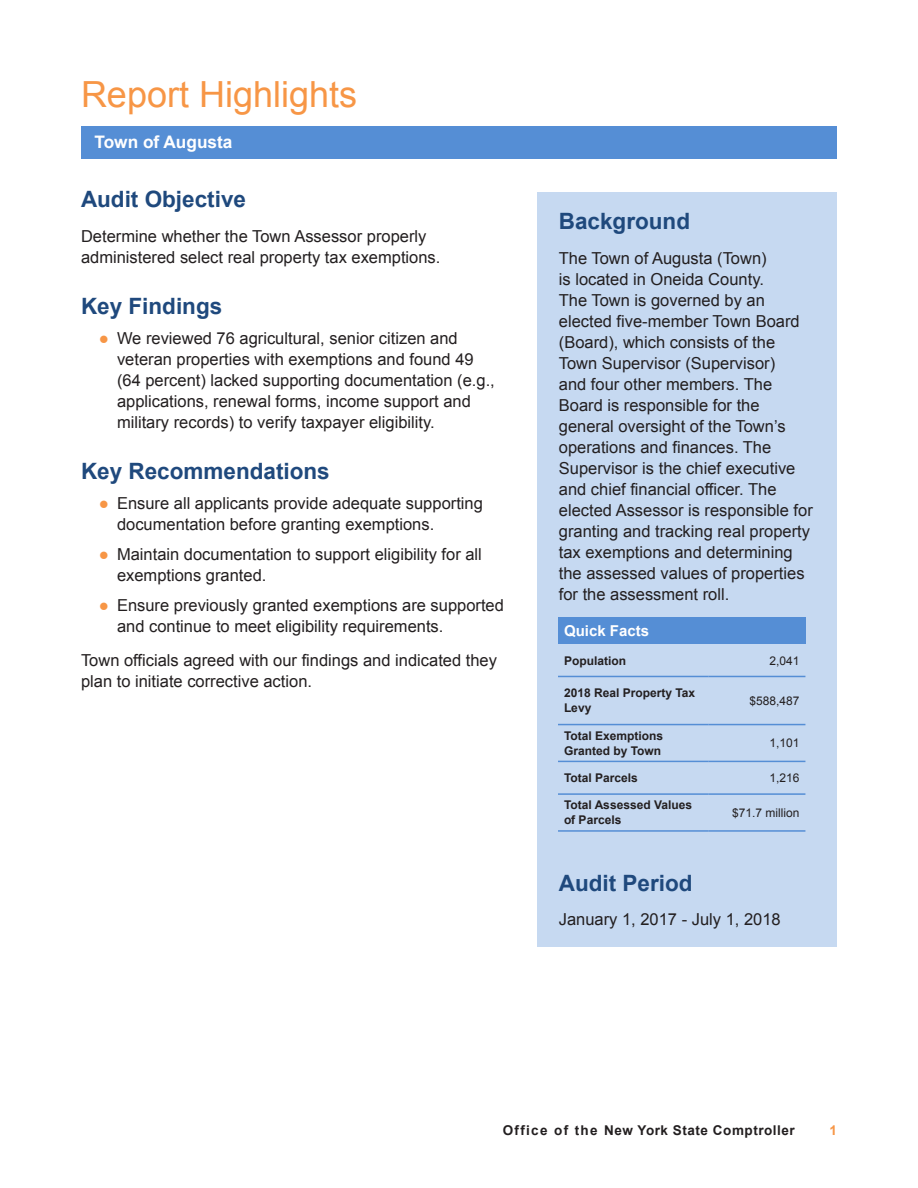
<style>
.page{position:relative;width:918px;height:1188px;background:#fff}
.page>*{position:absolute;margin:0;border:0;box-sizing:border-box;transform-origin:0 0}
.Section_Heads{font:36px "Arial";color:#f79646}
._2_Subheads{font:700 22.5px "Arial";color:#1f497d}
.t1{font:700 17.25px "Arial";color:#fff}
.Body_Text{font:16.5px/21px "Arial";color:#231f20}
.Footnotes{font:700 15px "Arial";color:#fff}
.t2{font:700 13.5px "Arial";letter-spacing:.04em;color:#231f20}
.t3{font:700 13.5px "Arial";color:#f79646}
.Footnotes-2{font:700 12px/15px "Arial";color:#231f20}
.Footnotes-3{font:12px "Arial";color:#231f20}
.s1{color:#f79646}
</style>
<div class="page">
<hr style="left:81px;top:126px;width:756px;height:3px;background:#558ed5">
<div style="left:538px;top:192px;width:299px;height:754px;background:#c6d9f1"></div>
<div style="left:81px;top:128px;width:756px;height:31px;background:#558ed5"></div>
<div style="left:558px;top:617px;width:247px;height:27px;background:#558ed5"></div>
<hr style="left:558px;top:676px;width:150px;height:1px;background:#558ed5">
<hr style="left:708px;top:676px;width:97px;height:1px;background:#558ed5">
<hr style="left:558px;top:724px;width:150px;height:1px;background:#558ed5">
<hr style="left:708px;top:724px;width:97px;height:1px;background:#558ed5">
<hr style="left:558px;top:761px;width:150px;height:1px;background:#558ed5">
<hr style="left:708px;top:761px;width:97px;height:1px;background:#558ed5">
<hr style="left:558px;top:793px;width:150px;height:2px;background:#558ed5">
<hr style="left:708px;top:793px;width:97px;height:2px;background:#558ed5">
<hr style="left:558px;top:830px;width:150px;height:2px;background:#558ed5">
<hr style="left:708px;top:830px;width:97px;height:2px;background:#558ed5">
<p class="Section_Heads" style="left:81px;top:71px;width:278px">Report Highlights</p>
<p class="t1" style="left:94px;top:130px;width:139px">Town of Augusta</p>
<p class="_2_Subheads" style="left:81px;top:185px;width:167px">Audit Objective</p>
<p class="Body_Text" style="left:81px;top:226px;width:358px">Determine whether the Town Assessor properly administered select real property tax exemptions.</p>
<p class="_2_Subheads" style="left:81px;top:291px;width:143px">Key Findings</p>
<p class="Body_Text" style="left:117px;top:328px;width:379px;text-indent:-18px"><span class="s1">●</span> We reviewed 76 agricultural, senior citizen and veteran properties with exemptions and found 49 (64 percent) lacked supporting documentation (e. g. , applications, renewal forms, income support and military records) to verify taxpayer eligibility.</p>
<p class="_2_Subheads" style="left:81px;top:456px;width:250px">Key Recommendations</p>
<p class="Body_Text" style="left:117px;top:493px;width:367px;text-indent:-18px"><span class="s1">●</span> Ensure all applicants provide adequate supporting documentation before granting exemptions.</p>
<p class="Body_Text" style="left:117px;top:544px;width:366px;text-indent:-18px"><span class="s1">●</span> Maintain documentation to support eligibility for all exemptions granted.</p>
<p class="Body_Text" style="left:117px;top:595px;width:389px;text-indent:-18px"><span class="s1">●</span> Ensure previously granted exemptions are supported and continue to meet eligibility requirements.</p>
<p class="Body_Text" style="left:81px;top:650px;width:418px">Town officials agreed with our findings and indicated they plan to initiate corrective action.</p>
<p class="_2_Subheads" style="left:559px;top:206px;width:133px">Background</p>
<p class="Body_Text" style="left:559px;top:248px;width:256px">The Town of Augusta (Town)<br>is located in Oneida County.<br>The Town is governed by an elected five-member Town Board (Board), which consists of the<br>Town Supervisor (Supervisor)<br>and four other members. The<br>Board is responsible for the general oversight of the Town’s operations and finances. The<br>Supervisor is the chief executive and chief financial officer. The elected Assessor is responsible for granting and tracking real property tax exemptions and determining the assessed values of properties for the assessment roll.</p>
<p class="Footnotes" style="left:564px;top:621px;width:87px">Quick Facts</p>
<p class="Footnotes-2" style="left:564px;top:653px;width:64px">Population</p>
<p class="Footnotes-3" style="left:769px;top:653px;width:32px">2,041</p>
<p class="Footnotes-2" style="left:564px;top:686px;width:133px">2018 Real Property Tax<br>Levy</p>
<p class="Footnotes-3" style="left:749px;top:693px;width:52px">$588,487</p>
<p class="Footnotes-2" style="left:564px;top:729px;width:101px">Total Exemptions<br>Granted by Town</p>
<p class="Footnotes-3" style="left:769px;top:735px;width:32px">1,101</p>
<p class="Footnotes-2" style="left:564px;top:771px;width:75px">Total Parcels</p>
<p class="Footnotes-3" style="left:769px;top:770px;width:32px">1,216</p>
<p class="Footnotes-2" style="left:564px;top:798px;width:130px">Total Assessed Values of Parcels</p>
<p class="Footnotes-3" style="left:732px;top:805px;width:69px">$71.7 million</p>
<p class="_2_Subheads" style="left:559px;top:868px;width:135px">Audit Period</p>
<p class="Body_Text" style="left:559px;top:909px;width:223px">January 1, 2017 - July 1, 2018</p>
<p class="t2" style="left:503px;top:1121px;width:294px">Office of the New York State Comptroller</p>
<p class="t3" style="left:829px;top:1121px;width:9px">1</p>
</div>
